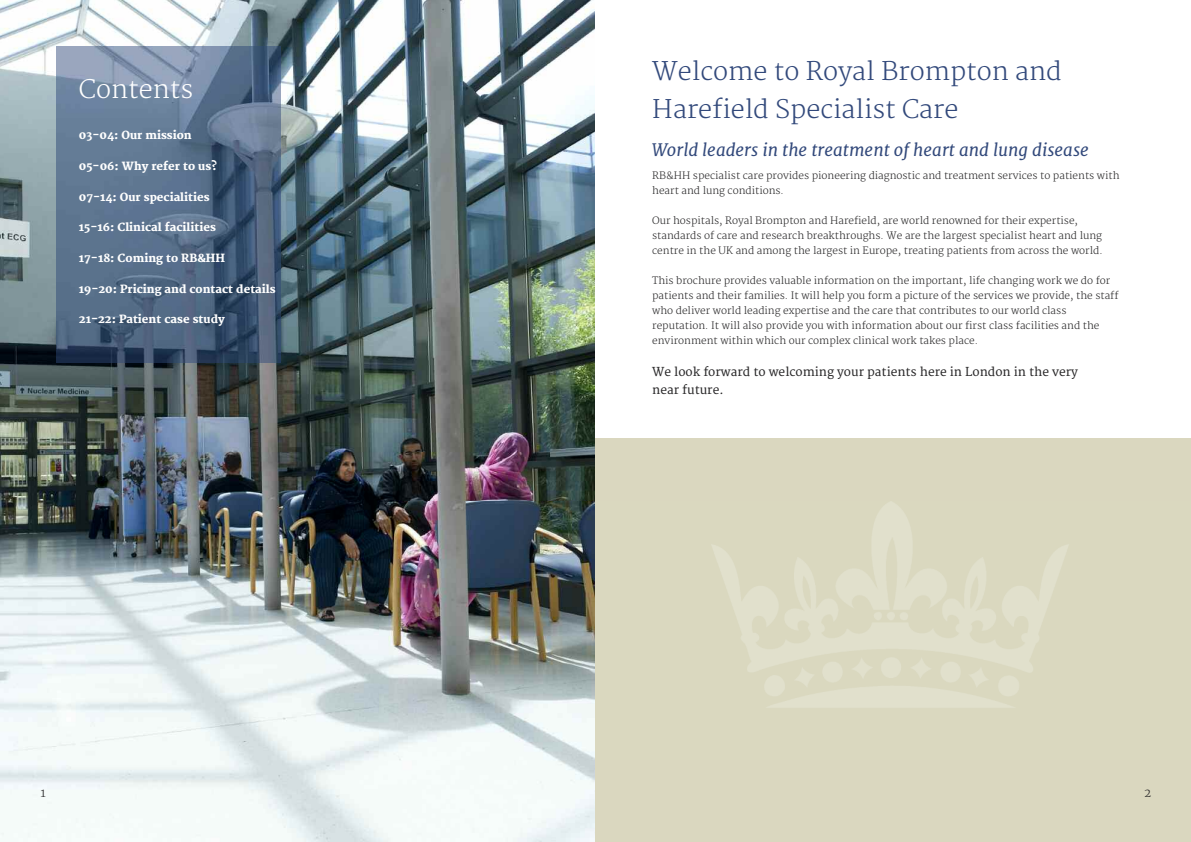
<style>
.page{position:relative;width:1191px;height:842px;background:#fff}
.page>*{position:absolute;margin:0;border:0;box-sizing:border-box;transform-origin:0 0}
.t1{font:300 25px/37.5px "Merriweather";color:#32497b}
.t2{font:300 25px "Merriweather";color:#fff}
.t3{font:italic 17px "Merriweather";color:#32497b}
.t4{font:12px/18px "Merriweather";color:#272627}
.t5{font:300 12px "Merriweather";color:#272627}
.t6{font:800 11px "Merriweather";color:#fff}
.t7{font:300 10px/15px "Merriweather";color:#272627}
</style>
<div class="page">
<img style="left:0;top:0;width:594px;height:842px">
<div style="left:595px;top:438px;width:596px;height:404px;background:#dad7bf"></div>
<img style="left:379px;top:502px;width:689px;height:258px">
<img style="left:57px;top:47px;width:224px;height:315px">
<h1 class="t2" style="left:79px;top:75px;width:116px">Contents</h1>
<p class="t6" style="left:79px;top:129px;width:114px">03-04: Our mission</p>
<p class="t6" style="left:79px;top:160px;width:140px">05-06: Why refer to us?</p>
<p class="t6" style="left:79px;top:190px;width:132px">07-14: Our specialities</p>
<p class="t6" style="left:79px;top:221px;width:139px">15-16: Clinical facilities</p>
<p class="t6" style="left:79px;top:252px;width:148px">17-18: Coming to RB&amp;HH</p>
<p class="t6" style="left:79px;top:282px;width:198px">19-20: Pricing and contact details</p>
<p class="t6" style="left:79px;top:313px;width:147px">21-22: Patient case study</p>
<h1 class="t1" style="left:652px;top:53px;width:411px">Welcome to Royal Brompton and<br>Harefield Specialist Care</h1>
<h2 class="t3" style="left:652px;top:140px;width:438px">World leaders in the treatment of heart and lung disease</h2>
<p class="t7" style="left:652px;top:168px;width:469px">RB&amp;HH specialist care provides pioneering diagnostic and treatment services to patients with heart and lung conditions.</p>
<p class="t7" style="left:652px;top:213px;width:452px">Our hospitals, Royal Brompton and Harefield, are world renowned for their expertise, standards of care and research breakthroughs. We are the largest specialist heart and lung centre in the UK and among the largest in Europe, treating patients from across the world.</p>
<p class="t7" style="left:652px;top:273px;width:468px">This brochure provides valuable information on the important, life changing work we do for patients and their families. It will help you form a picture of the services we provide, the staff who deliver world leading expertise and the care that contributes to our world class reputation. It will also provide you with information about our first class facilities and the environment within which our complex clinical work takes place.</p>
<p class="t4" style="left:652px;top:362px;width:427px">We look forward to welcoming your patients here in London in the very near future.</p>
<p class="t5" style="left:41px;top:785px;width:7px">1</p>
<p class="t5" style="left:1144px;top:785px;width:9px">2</p>
</div>
